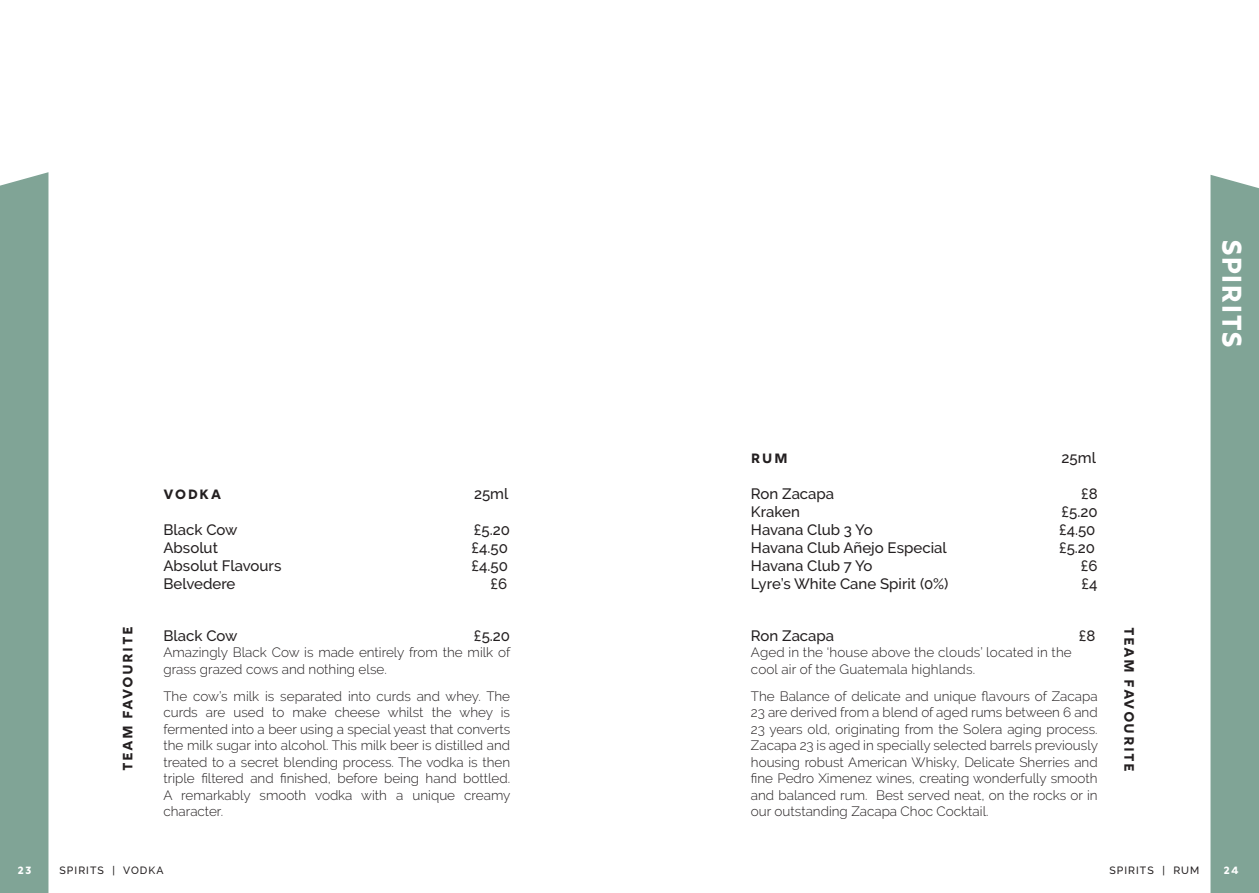
<style>
.page{position:relative;width:1259px;height:893px;background:#fff}
.page>*{position:absolute;margin:0;border:0;box-sizing:border-box;transform-origin:0 0}
.t1{font:27px "Rig Bold Face";color:#fff}
.t2{font:500 15px "Raleway";color:#231f20}
.t3{font:300 13.5px/16.5px "Raleway";color:#231f20}
.t4{font:13.5px "Rig Bold Face";letter-spacing:.1em;color:#231f20}
.t5{font:500 10.5px "Raleway";letter-spacing:.1em;color:#231f20}
.t6{font:10.5px "Rig Bold Face";color:#fff}
</style>
<div class="page">
<div style="left:0;top:172px;width:48px;height:721px;background:#80a496"></div>
<div style="left:1210px;top:175px;width:49px;height:718px;background:#80a496"></div>
<p class="t4" style="left:119px;top:771px;width:147px;rotate:-90deg">TEAM FAVOURITE</p>
<p class="t4" style="left:163px;top:485px;width:60px">VODKA</p>
<p class="t2" style="left:474px;top:485px;width:36px">25ml</p>
<p class="t2" style="left:163px;top:521px;width:76px">Black Cow</p>
<p class="t2" style="left:474px;top:521px;width:38px">£5.20</p>
<p class="t2" style="left:163px;top:539px;width:56px">Absolut</p>
<p class="t2" style="left:471px;top:539px;width:38px">£4.50</p>
<p class="t2" style="left:163px;top:557px;width:120px">Absolut Flavours</p>
<p class="t2" style="left:471px;top:557px;width:38px">£4.50</p>
<p class="t2" style="left:163px;top:575px;width:74px">Belvedere</p>
<p class="t2" style="left:490px;top:575px;width:18px">£6</p>
<p class="t2" style="left:163px;top:627px;width:76px">Black Cow</p>
<p class="t2" style="left:474px;top:627px;width:38px">£5.20</p>
<p class="t3" style="left:163px;top:644px;width:348px">Amazingly Black Cow is made entirely from the milk of grass grazed cows and nothing else.</p>
<p class="t3" style="left:163px;top:688px;width:348px;text-align:justify">The cow’s milk is separated into curds and whey. The curds are used to make cheese whilst the whey is fermented into a beer using a special yeast that converts the milk sugar into alcohol. This milk beer is distilled and treated to a secret blending process. The vodka is then triple filtered and finished, before being hand bottled.<br>A remarkably smooth vodka with a unique creamy character.</p>
<p class="t6" style="left:18px;top:864px;width:16px">23</p>
<p class="t5" style="left:60px;top:864px;width:105px">SPIRITS | VODKA</p>
<h1 class="t1" style="left:1248px;top:239px;width:111px;rotate:90deg">SPIRITS</h1>
<p class="t4" style="left:751px;top:449px;width:38px">RUM</p>
<p class="t2" style="left:1061px;top:449px;width:36px">25ml</p>
<p class="t2" style="left:751px;top:485px;width:85px">Ron Zacapa</p>
<p class="t2" style="left:1081px;top:485px;width:18px">£8</p>
<p class="t2" style="left:751px;top:503px;width:50px">Kraken</p>
<p class="t2" style="left:1061px;top:503px;width:38px">£5.20</p>
<p class="t2" style="left:751px;top:521px;width:123px">Havana Club 3 Yo</p>
<p class="t2" style="left:1059px;top:521px;width:38px">£4.50</p>
<p class="t2" style="left:751px;top:539px;width:197px">Havana Club Añejo Especial</p>
<p class="t2" style="left:1059px;top:539px;width:38px">£5.20</p>
<p class="t2" style="left:751px;top:557px;width:123px">Havana Club 7 Yo</p>
<p class="t2" style="left:1080px;top:557px;width:18px">£6</p>
<p class="t2" style="left:751px;top:575px;width:199px">Lyre’s White Cane Spirit (0%)</p>
<p class="t2" style="left:1081px;top:575px;width:18px">£4</p>
<p class="t2" style="left:751px;top:627px;width:85px">Ron Zacapa</p>
<p class="t2" style="left:1078px;top:627px;width:18px">£8</p>
<p class="t3" style="left:751px;top:644px;width:322px">Aged in the ‘house above the clouds’ located in the cool air of the Guatemala highlands.</p>
<p class="t3" style="left:751px;top:688px;width:348px;text-align:justify">The Balance of delicate and unique flavours of Zacapa 23 are derived from a blend of aged rums between 6 and 23 years old, originating from the Solera aging process.<br>Zacapa 23 is aged in specially selected barrels previously housing robust American Whisky, Delicate Sherries and fine Pedro Ximenez wines, creating wonderfully smooth and balanced rum. Best served neat, on the rocks or in our outstanding Zacapa Choc Cocktail.</p>
<p class="t4" style="left:1137px;top:627px;width:147px;rotate:90deg">TEAM FAVOURITE</p>
<p class="t5" style="left:1109px;top:864px;width:91px">SPIRITS | RUM</p>
<p class="t6" style="left:1223px;top:864px;width:17px">24</p>
</div>
